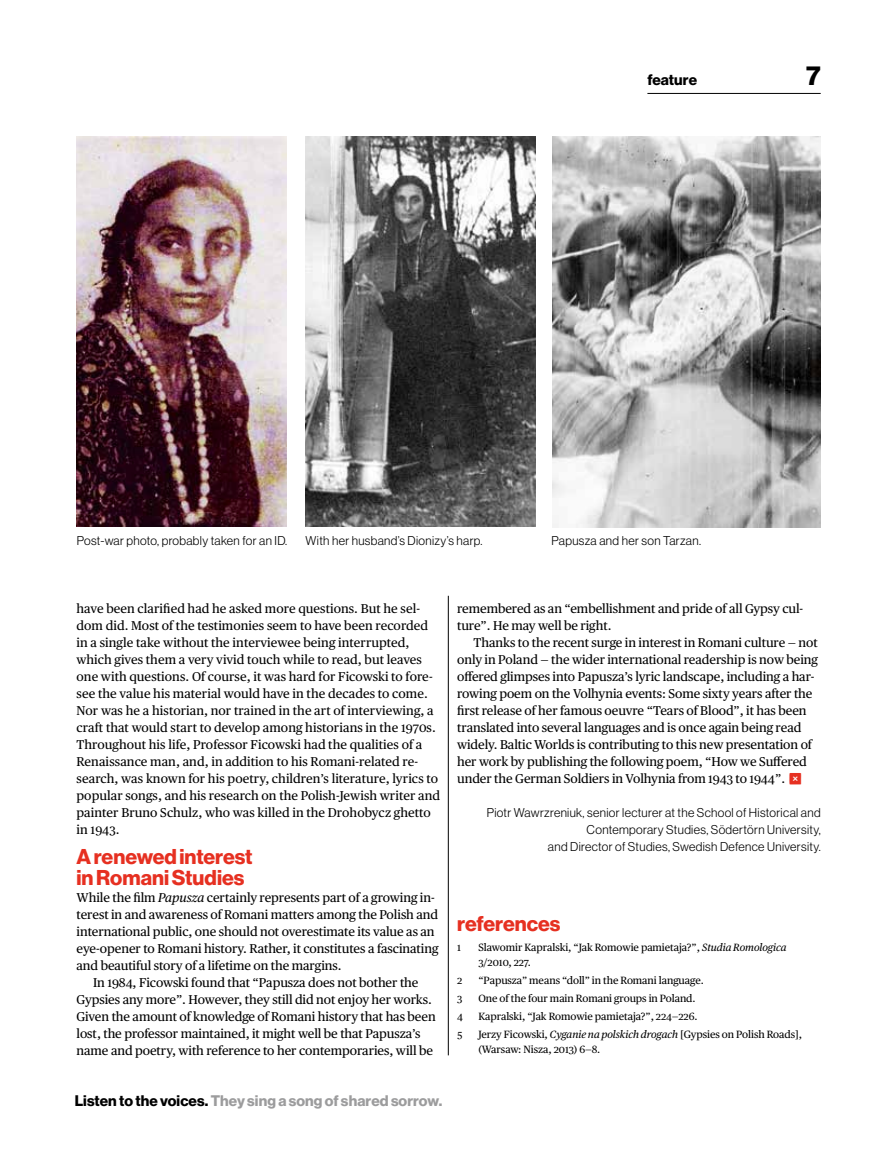
<style>
.page{position:relative;width:893px;height:1149px;background:#fff}
.page>*{position:absolute;margin:0;border:0;box-sizing:border-box;transform-origin:0 0}
.t1{font:27px "N Haas Grotesk DS Pro 75 Bd";color:#000}
.t2{font:21px/21px "N Haas Grotesk DS Pro 75 Bd";color:#e63021}
.t3{font:15px "N Haas Grotesk DS Pro 75 Bd";letter-spacing:.005em;color:#9c9c9d}
.t4{font:15px "N Haas Grotesk DS Pro 75 Bd";letter-spacing:.005em;color:#000}
.t5{font:12.75px/17px "Publico Text";letter-spacing:-.005em;color:#000}
.t6{font:12.45px/17px "N Haas Grotesk DS Pro 45 Lt";letter-spacing:.025em;color:#000;text-align:right}
.t7{font:10.5px/15px "Publico Text";letter-spacing:-.005em;color:#000}
.s1{font-style:italic}
.s2{color:#000}
.s3{font-family:"P22 Toy Box Blocks Solid";font-size:18px;color:#e63021}
</style>
<div class="page">
<hr style="left:448px;top:595px;width:1px;height:459px;background:#000">
<hr style="left:647px;top:93px;width:174px;height:1px;background:#000">
<img style="left:552px;top:136px;width:269px;height:391px">
<img style="left:306px;top:136px;width:229px;height:390px">
<img style="left:76px;top:136px;width:211px;height:390px">
<p class="t4" style="left:647px;top:71px;width:51px">feature</p>
<h1 class="t1" style="left:806px;top:60px;width:16px">7</h1>
<p class="t6" style="left:77px;top:531px;width:212px">Post-war photo, probably taken for an ID.</p>
<p class="t6" style="left:306px;top:531px;width:178px">With her husband’s Dionizy’s harp.</p>
<p class="t6" style="left:552px;top:531px;width:151px">Papusza and her son Tarzan.</p>
<p class="t5" style="left:77px;top:599px;width:365px">have been clarified had he asked more questions. But he sel&shy;dom did. Most of the testimonies seem to have been recorded in a single take without the interviewee being interrupted, which gives them a very vivid touch while to read, but leaves one with questions. Of course, it was hard for Ficowski to fore&shy;see the value his material would have in the decades to come.<br>Nor was he a historian, nor trained in the art of interviewing, a craft that would start to develop among historians in the 1970s.<br>Throughout his life, Professor Ficowski had the qualities of a Renaissance man, and, in addition to his Romani-related re&shy;search, was known for his poetry, children’s literature, lyrics to popular songs, and his research on the Polish-Jewish writer and painter Bruno Schulz, who was killed in the Drohobycz ghetto in 1943.</p>
<h2 class="t2" style="left:77px;top:846px;width:178px">A renewed interest in Romani Studies</h2>
<p class="t5" style="left:77px;top:888px;width:360px">While the film <span class="s1">Papusza</span> certainly represents part of a growing in-</p>
<p class="t5" style="left:77px;top:905px;width:363px">terest in and awareness of Romani matters among the Polish and</p>
<p class="t5" style="left:77px;top:922px;width:360px">international public, one should not overestimate its value as an</p>
<p class="t5" style="left:77px;top:939px;width:363px">eye-opener to Romani history. Rather, it constitutes a fascinating</p>
<p class="t5" style="left:77px;top:956px;width:267px">and beautiful story of a lifetime on the margins.</p>
<p class="t5" style="left:93px;top:973px;width:327px">In 1984, Ficowski found that “Papusza does not bother the</p>
<p class="t5" style="left:77px;top:990px;width:357px">Gypsies any more”. However, they still did not enjoy her works.</p>
<p class="t5" style="left:77px;top:1007px;width:361px">Given the amount of knowledge of Romani history that has been</p>
<p class="t5" style="left:77px;top:1024px;width:345px">lost, the professor maintained, it might well be that Papusza’s</p>
<p class="t5" style="left:77px;top:1041px;width:358px">name and poetry, with reference to her contemporaries, will be</p>
<p class="t3" style="left:75px;top:1091px;width:369px"><span class="s2">Listen to the voices.</span> They sing a song of shared sorrow.</p>
<p class="t5" style="left:457px;top:599px;width:348px">remembered as an “embellishment and pride of all Gypsy cul&shy;ture”. He may well be right.</p>
<p class="t5" style="left:457px;top:633px;width:362px;text-indent:16px">Thanks to the recent surge in interest in Romani culture — not only in Poland — the wider international readership is now being offered glimpses into Papusza’s lyric landscape, including a har&shy;rowing poem on the Volhynia events: Some sixty years after the first release of her famous oeuvre “Tears of Blood”, it has been translated into several languages and is once again being read widely. Baltic Worlds is contributing to this new presentation of her work by publishing the following poem, “How we Suffered under the German Soldiers in Volhynia from 1943 to 1944”. <span class="s3">≈</span></p>
<p class="t6" style="left:487px;top:804px;width:335px">Piotr Wawrzreniuk, senior lecturer at the School of Historical and<br>Contemporary Studies, Södertörn University,<br>and Director of Studies, Swedish Defence University.</p>
<h2 class="t2" style="left:457px;top:912px;width:105px">references</h2>
<p class="t7" style="left:457px;top:938px;width:5px">1</p>
<p class="t7" style="left:478px;top:938px;width:310px">Slawomir Kapralski, “Jak Romowie pamietaja?”, <span class="s1">Studia Romologica<br></span>3/2010, 227.</p>
<p class="t7" style="left:457px;top:971px;width:7px">2</p>
<p class="t7" style="left:478px;top:971px;width:227px">“Papusza” means “doll” in the Romani language.</p>
<p class="t7" style="left:457px;top:989px;width:7px">3</p>
<p class="t7" style="left:478px;top:989px;width:219px">One of the four main Romani groups in Poland.</p>
<p class="t7" style="left:457px;top:1007px;width:7px">4</p>
<p class="t7" style="left:478px;top:1007px;width:221px">Kapralski, “Jak Romowie pamietaja?”, 224—226.</p>
<p class="t7" style="left:457px;top:1025px;width:7px">5</p>
<p class="t7" style="left:478px;top:1025px;width:325px">Jerzy Ficowski, <span class="s1">Cyganie na polskich drogach</span> [Gypsies on Polish Roads], (Warsaw: Nisza, 2013) 6—8.</p>
</div>
